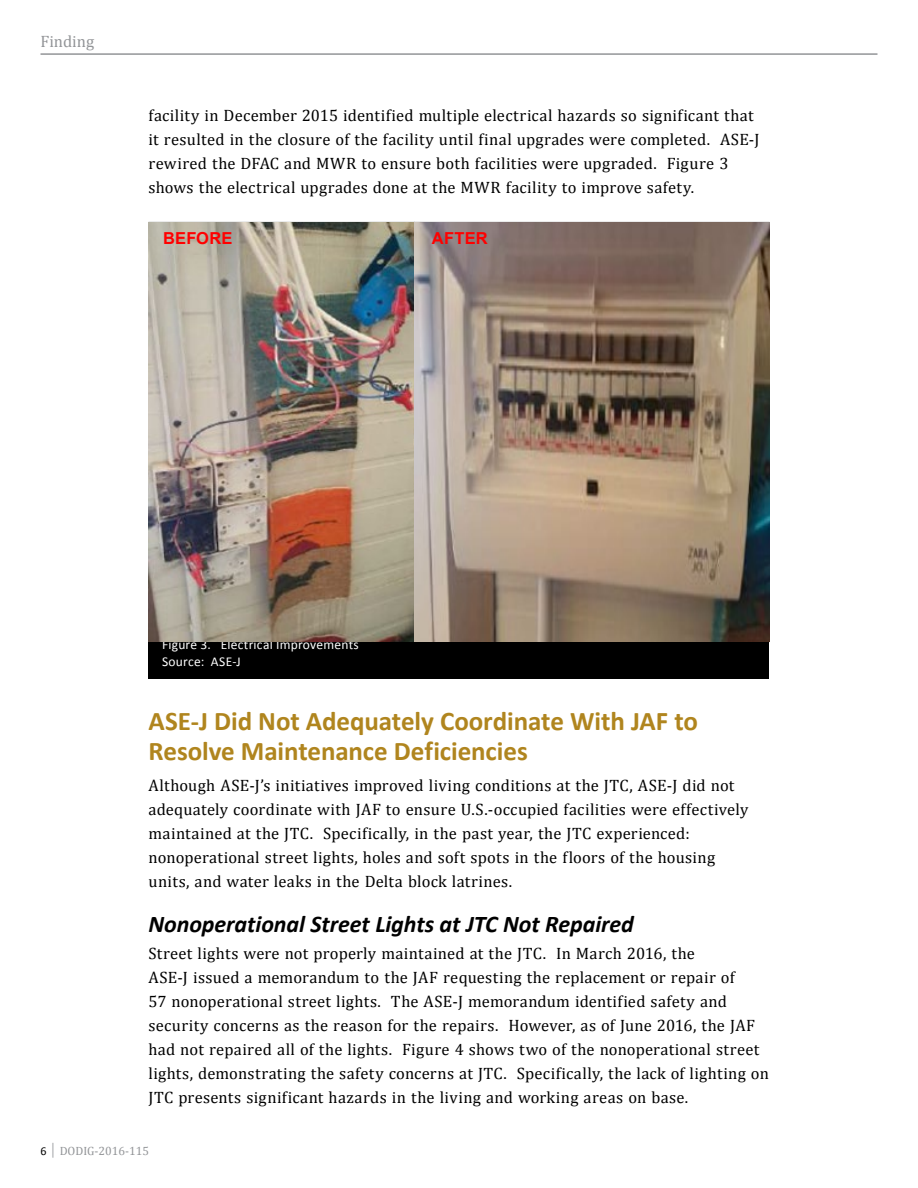
<style>
.page{position:relative;width:918px;height:1188px;background:#fff}
.page>*{position:absolute;margin:0;border:0;box-sizing:border-box;transform-origin:0 0}
.Heading_2{font:700 27px "Calibri";letter-spacing:-.005em;color:#b0851e}
.Heading_3{font:italic 700 24px "Calibri";letter-spacing:-.005em;color:#000}
.Body{font:16.5px/24px "Cambria";letter-spacing:.02em;color:#000}
.t1{font:700 16.5px "Arial";letter-spacing:.015em;color:#f00}
.t2{font:16.5px "Cambria";color:#939598}
.Caption_No_bleed{font:13.5px "Calibri";letter-spacing:.02em;color:#fff}
.t3{font:12px "Cambria";color:#939598}
.s1{font-family:"Calibri";color:#000}
</style>
<div class="page">
<hr style="left:40px;top:53px;width:838px;height:2px;background:#939598">
<div style="left:148px;top:626px;width:622px;height:53px;background:#000"></div>
<img style="left:149px;top:222px;width:620px;height:420px">
<p class="t2" style="left:40px;top:31px;width:55px">Finding</p>
<p class="Body" style="left:148px;top:103px;width:613px">facility in December 2015 identified multiple electrical hazards so significant that it resulted in the closure of the facility until final upgrades were completed. ASE-J rewired the DFAC and MWR to ensure both facilities were upgraded. Figure 3 shows the electrical upgrades done at the MWR facility to improve safety.</p>
<p class="t1" style="left:163px;top:226px;width:71px">BEFORE</p>
<p class="t1" style="left:432px;top:226px;width:58px">AFTER</p>
<p class="Caption_No_bleed" style="left:162px;top:636px;width:198px">Figure 3. Electrical Improvements</p>
<p class="Caption_No_bleed" style="left:162px;top:652px;width:80px">Source: ASE-J</p>
<p class="Heading_2" style="left:148px;top:702px;width:551px">ASE-J Did Not Adequately Coordinate With JAF to</p>
<p class="Heading_2" style="left:148px;top:732px;width:381px">Resolve Maintenance Deficiencies</p>
<p class="Body" style="left:148px;top:773px;width:588px">Although ASE-J’s initiatives improved living conditions at the JTC, ASE-J did not</p>
<p class="Body" style="left:148px;top:797px;width:601px">adequately coordinate with JAF to ensure U.S.‑occupied facilities were effectively</p>
<p class="Body" style="left:148px;top:821px;width:543px">maintained at the JTC. Specifically, in the past year, the JTC experienced:</p>
<p class="Body" style="left:148px;top:845px;width:568px">nonoperational street lights, holes and soft spots in the floors of the housing</p>
<p class="Body" style="left:148px;top:869px;width:365px">units, and water leaks in the Delta block latrines.</p>
<p class="Heading_3" style="left:148px;top:907px;width:487px">Nonoperational Street Lights at JTC Not Repaired</p>
<p class="Body" style="left:148px;top:941px;width:548px">Street lights were not properly maintained at the JTC. In March 2016, the</p>
<p class="Body" style="left:148px;top:965px;width:588px">ASE-J issued a memorandum to the JAF requesting the replacement or repair of</p>
<p class="Body" style="left:148px;top:989px;width:580px">57 nonoperational street lights. The ASE-J memorandum identified safety and</p>
<p class="Body" style="left:148px;top:1013px;width:608px">security concerns as the reason for the repairs. However, as of June 2016, the JAF</p>
<p class="Body" style="left:148px;top:1037px;width:612px">had not repaired all of the lights. Figure 4 shows two of the nonoperational street</p>
<p class="Body" style="left:148px;top:1061px;width:622px">lights, demonstrating the safety concerns at JTC. Specifically, the lack of lighting on</p>
<p class="Body" style="left:148px;top:1085px;width:541px">JTC presents significant hazards in the living and working areas on base.</p>
<p class="t3" style="left:40px;top:1143px;width:110px"><span class="s1">6</span> │ DODIG-2016-115</p>
</div>
